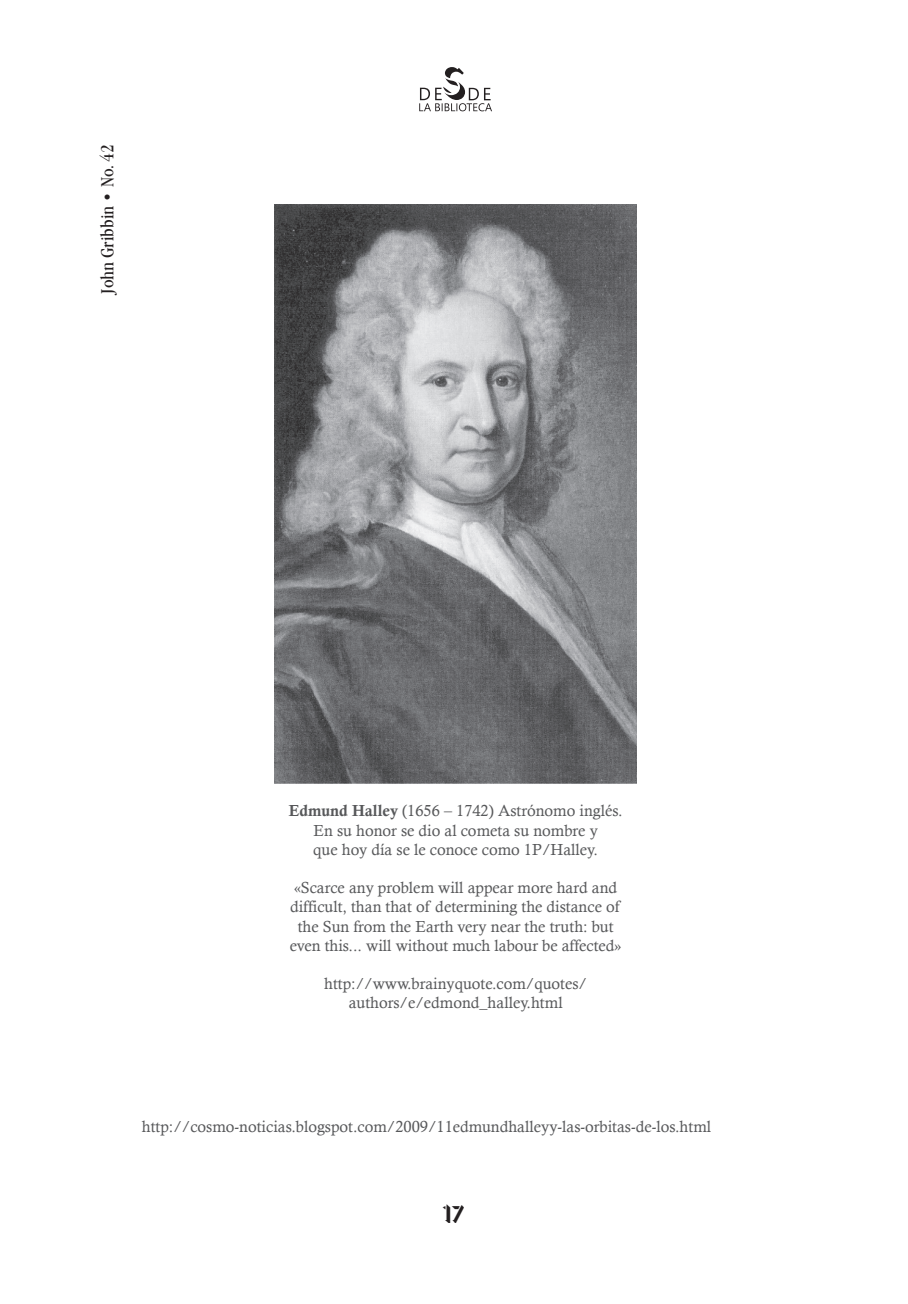
<style>
.page{position:relative;width:908px;height:1304px;background:#fff}
.page>*{position:absolute;margin:0;border:0;box-sizing:border-box;transform-origin:0 0}
.t1{font:24px "Umbra BT";color:#231f20}
.t2{font:condensed 18px "Garamond Itc TEE";color:#231f20}
.t3{font:16px/19.2px "Calisto";color:#57585a;text-align:center}
.s1{font-family:"Calis MT Bol"}
</style>
<div class="page">
<svg style="left:419px;top:67px;width:73px;height:44px"></svg>
<img style="left:274px;top:204px;width:362px;height:579px">
<p class="t2" style="left:97px;top:294px;width:151px;rotate:-90deg">John Gribbin • No. 42</p>
<p class="t3" style="left:288px;top:801px;width:335px"><span class="s1">Edmund Halley</span> (1656 – 1742) Astrónomo inglés.<br>En su honor se dio al cometa su nombre y<br>que hoy día se le conoce como 1P/Halley.</p>
<p class="t3" style="left:290px;top:878px;width:333px">«Scarce any problem will appear more hard and difficult, than that of determining the distance of the Sun from the Earth very near the truth: but even this... will without much labour be affected»</p>
<p class="t3" style="left:324px;top:974px;width:264px">http://www.brainyquote.com/quotes/ authors/e/edmond_halley.html</p>
<p class="t3" style="left:142px;top:1116px;width:570px">http://cosmo-noticias.blogspot.com/2009/11edmundhalleyy-las-orbitas-de-los.html</p>
<h1 class="t1" style="left:443px;top:1198px;width:22px">17</h1>
</div>
